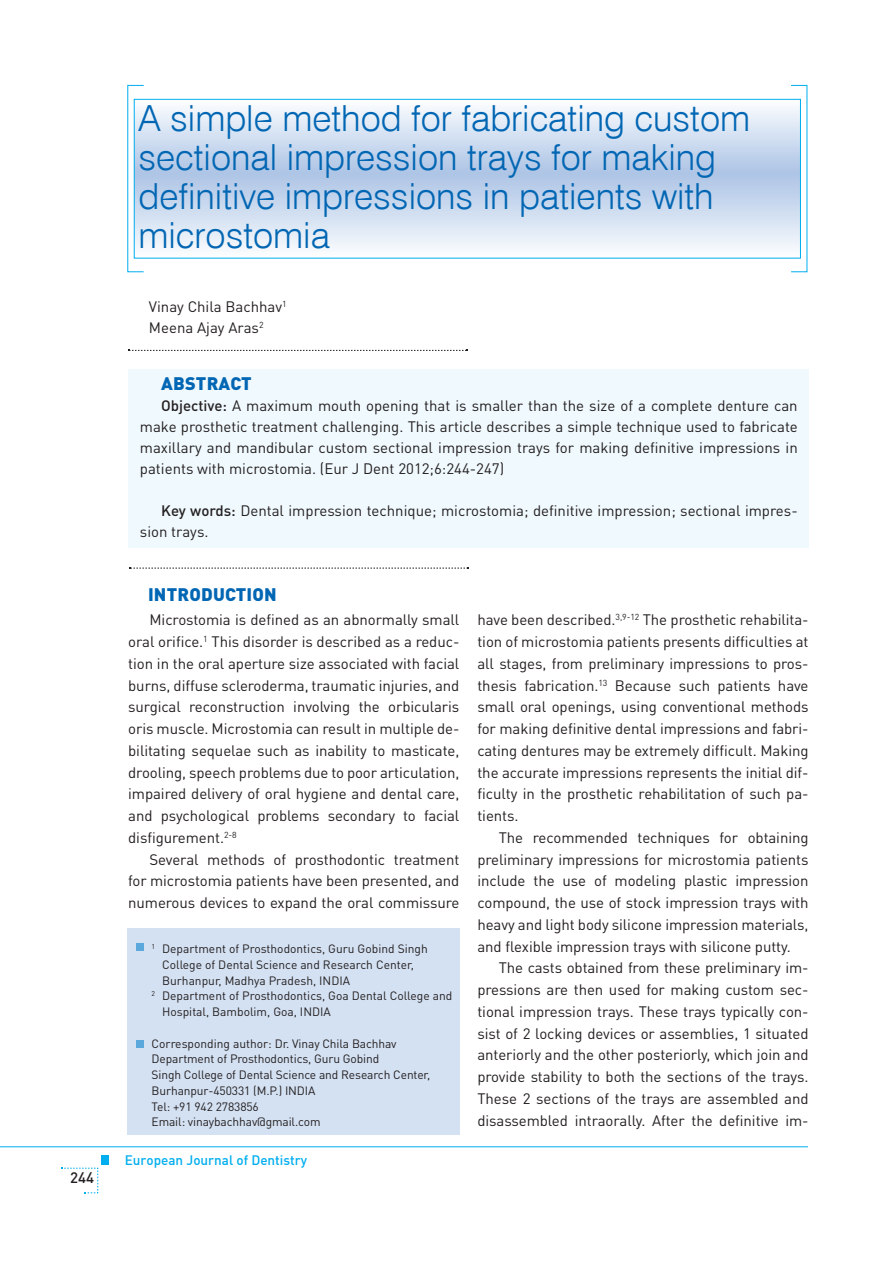
<style>
.page{position:relative;width:893px;height:1263px;background:#fff}
.page>*{position:absolute;margin:0;border:0;box-sizing:border-box;transform-origin:0 0}
.BASLIK{font:300 36px/39px "Swiss 721 BT";color:#0166b3}
.ara_baslık{font:900 18px "DIN Pro";letter-spacing:.01em;color:#0166b3}
.abstract{font:15px/21.8px "DIN Pro";letter-spacing:-.005em;color:#231f20;text-align:justify}
.t1{font:15px "Din B Medium";color:#231f20}
.t2{font:13.5px "Din B Medium";color:#00aeef}
.corresponding{font:12px "DIN Pro";color:#231f20}
.s1{font-weight:500}
</style>
<div class="page">
<hr style="left:0;top:1146px;width:808px;height:1px;background:#00aeef">
<div style="left:101px;top:1155px;width:7px;height:10px;background:#00aeef"></div>
<svg style="left:61px;top:1167px;width:37px;height:26px"></svg>
<div style="left:128px;top:369px;width:681px;height:179px;background:#f0f9fd"></div>
<svg style="left:128px;top:350px;width:339px;height:1px"></svg>
<svg style="left:136px;top:108px;width:663px;height:140px;background:#cfddf0"></svg>
<div style="left:134px;top:99px;width:667px;height:159px;border:1px solid #00aeef"></div>
<svg style="left:130px;top:567px;width:339px;height:2px"></svg>
<div style="left:127px;top:929px;width:332px;height:206px;background:#d4e1f2"></div>
<div style="left:136px;top:943px;width:7px;height:7px;background:#5ba8dc"></div>
<div style="left:136px;top:1041px;width:7px;height:7px;background:#5ba8dc"></div>
<p class="t1" style="left:70px;top:1168px;width:25px">244</p>
<p class="BASLIK" style="left:139px;top:99px;width:613px">A simple method for fabricating custom sectional impression trays for making definitive impressions in patients with microstomia</p>
<p class="abstract" style="left:149px;top:295px;width:139px">Vinay Chila Bachhav<sup>1</sup></p>
<p class="abstract" style="left:149px;top:316px;width:116px">Meena Ajay Aras<sup>2</sup></p>
<p class="ara_baslık" style="left:161px;top:372px;width:92px">ABSTRACT</p>
<p class="abstract" style="left:140px;top:395px;width:659px;line-height:21px;text-indent:21px"><span class="s1">Objective:</span> A maximum mouth opening that is smaller than the size of a complete denture can make prosthetic treatment challenging. This article describes a simple technique used to fabricate maxillary and mandibular custom sectional impression trays for making definitive impressions in patients with microstomia. (Eur J Dent 2012;6:244-247)</p>
<p class="abstract" style="left:140px;top:500px;width:659px;line-height:21px;text-indent:21px"><span class="s1">Key words:</span> Dental impression technique; microstomia; definitive impression; sectional impres&shy;sion trays.</p>
<p class="ara_baslık" style="left:148px;top:582px;width:130px">INTRODUCTION</p>
<p class="abstract" style="left:128px;top:608px;width:333px;text-indent:21px">Microstomia is defined as an abnormally small oral orifice.<sup>1</sup> This disorder is described as a reduc&shy;tion in the oral aperture size associated with facial burns, diffuse scleroderma, traumatic injuries, and surgical reconstruction involving the orbicularis oris muscle. Microstomia can result in multiple de&shy;bilitating sequelae such as inability to masticate, drooling, speech problems due to poor articulation, impaired delivery of oral hygiene and dental care, and psychological problems secondary to facial disfigurement.<sup>2-8</sup></p>
<p class="abstract" style="left:128px;top:848px;width:333px;text-indent:21px">Several methods of prosthodontic treatment for microstomia patients have been presented, and numerous devices to expand the oral commissure</p>
<p class="corresponding" style="left:152px;top:940px;width:278px"><sup>1</sup> Department of Prosthodontics, Guru Gobind Singh</p>
<p class="corresponding" style="left:162px;top:956px;width:253px">College of Dental Science and Research Center,</p>
<p class="corresponding" style="left:162px;top:972px;width:190px">Burhanpur, Madhya Pradesh, INDIA</p>
<p class="corresponding" style="left:152px;top:988px;width:302px"><sup>2</sup> Department of Prosthodontics, Goa Dental College and</p>
<p class="corresponding" style="left:162px;top:1003px;width:170px">Hospital, Bambolim, Goa, INDIA</p>
<p class="corresponding" style="left:152px;top:1035px;width:247px">Corresponding author: Dr. Vinay Chila Bachhav</p>
<p class="corresponding" style="left:152px;top:1051px;width:229px">Department of Prosthodontics, Guru Gobind</p>
<p class="corresponding" style="left:152px;top:1066px;width:280px">Singh College of Dental Science and Research Center,</p>
<p class="corresponding" style="left:152px;top:1082px;width:165px">Burhanpur-450331 (M.P.) INDIA</p>
<p class="corresponding" style="left:152px;top:1098px;width:109px">Tel: +91 942 2783856</p>
<p class="corresponding" style="left:152px;top:1114px;width:170px">Email: vinaybachhav@gmail.com</p>
<p class="t2" style="left:125px;top:1152px;width:184px">European Journal of Dentistry</p>
<p class="abstract" style="left:477px;top:608px;width:333px">have been described.<sup>3,9-12</sup> The prosthetic rehabilita&shy;tion of microstomia patients presents difficulties at all stages, from preliminary impressions to pros&shy;thesis fabrication.<sup>13</sup> Because such patients have small oral openings, using conventional methods for making definitive dental impressions and fabri&shy;cating dentures may be extremely difficult. Making the accurate impressions represents the initial dif&shy;ficulty in the prosthetic rehabilitation of such pa&shy;tients.</p>
<p class="abstract" style="left:477px;top:826px;width:333px;text-indent:21px">The recommended techniques for obtaining preliminary impressions for microstomia patients include the use of modeling plastic impression compound, the use of stock impression trays with heavy and light body silicone impression materials, and flexible impression trays with silicone putty.</p>
<p class="abstract" style="left:477px;top:956px;width:333px;text-indent:21px">The casts obtained from these preliminary im&shy;pressions are then used for making custom sec&shy;tional impression trays. These trays typically con&shy;sist of 2 locking devices or assemblies, 1 situated anteriorly and the other posteriorly, which join and provide stability to both the sections of the trays.<br>These 2 sections of the trays are assembled and disassembled intraorally. After the definitive im-</p>
</div>
